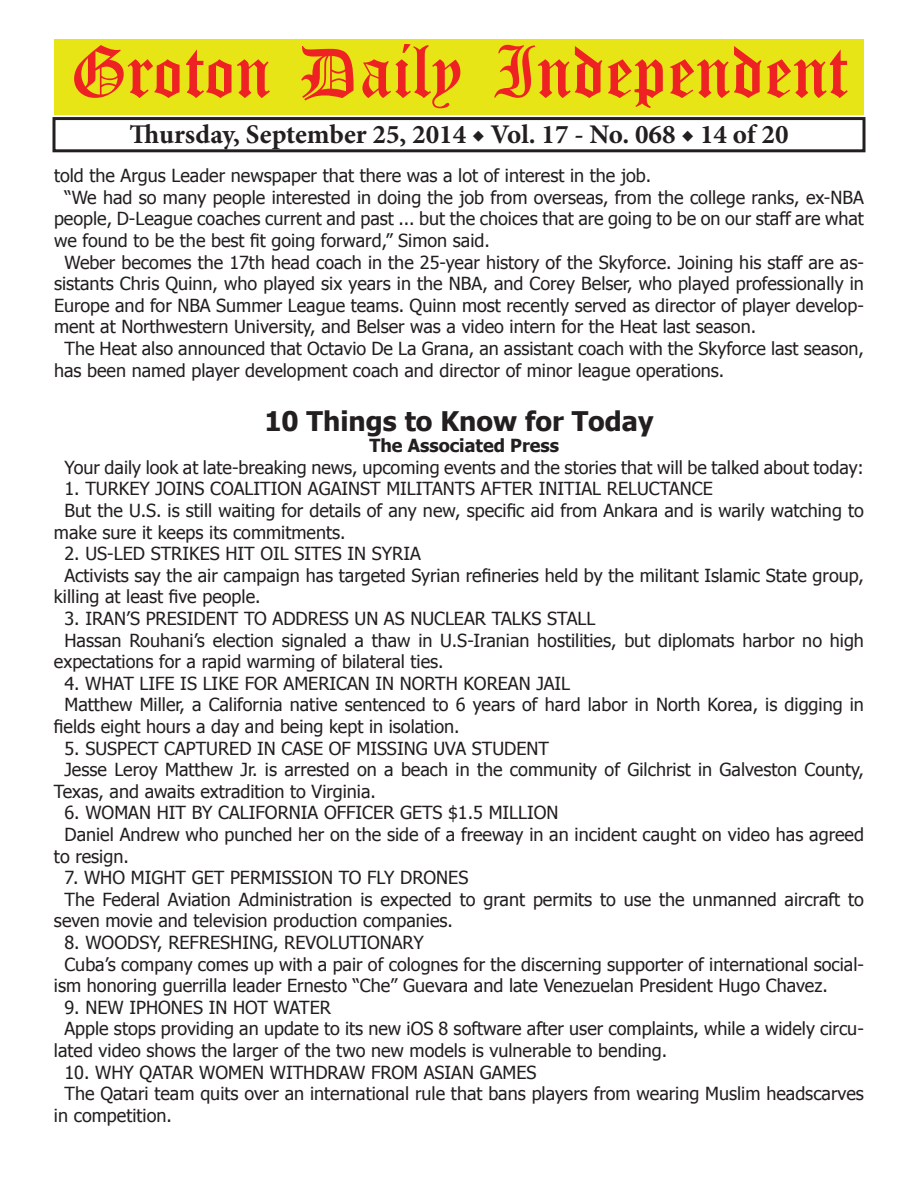
<style>
.page{position:relative;width:918px;height:1188px;background:#fff}
.page>*{position:absolute;margin:0;border:0;box-sizing:border-box;transform-origin:0 0}
.t1{font:54px "Old English Five";color:#ee2123}
.t2{font:700 27px "Minion Pro";color:#231f20}
.t3{font:700 27px "Tahoma";color:#231f20}
.t4{font:18px "Tahoma";color:#231f20}
.t5{font:700 18px "Tahoma";color:#231f20}
</style>
<div class="page">
<div style="left:52px;top:117px;width:814px;height:35px;border:3px solid #231f20"></div>
<div style="left:54px;top:40px;width:810px;height:75px;background:#e7e515"></div>
<h1 class="t1" style="left:70px;top:47px;width:779px">Groton Daily Independent</h1>
<h2 class="t2" style="left:129px;top:116px;width:661px">Thursday, September 25, 2014 ◆ Vol. 17 - No. 068 ◆ 14 of 20</h2>
<p class="t4" style="left:54px;top:164px;width:599px">told the Argus Leader newspaper that there was a lot of interest in the job.</p>
<p class="t4" style="left:64px;top:185px;width:801px">“We had so many people interested in doing the job from overseas, from the college ranks, ex-NBA</p>
<p class="t4" style="left:54px;top:207px;width:811px">people, D-League coaches current and past ... but the choices that are going to be on our staff are what</p>
<p class="t4" style="left:54px;top:228px;width:437px">we found to be the best fit going forward,” Simon said.</p>
<p class="t4" style="left:64px;top:250px;width:801px">Weber becomes the 17th head coach in the 25-year history of the Skyforce. Joining his staff are as-</p>
<p class="t4" style="left:54px;top:272px;width:811px">sistants Chris Quinn, who played six years in the NBA, and Corey Belser, who played professionally in</p>
<p class="t4" style="left:54px;top:293px;width:812px">Europe and for NBA Summer League teams. Quinn most recently served as director of player develop-</p>
<p class="t4" style="left:54px;top:315px;width:704px">ment at Northwestern University, and Belser was a video intern for the Heat last season.</p>
<p class="t4" style="left:64px;top:336px;width:801px">The Heat also announced that Octavio De La Grana, an assistant coach with the Skyforce last season,</p>
<p class="t4" style="left:54px;top:358px;width:672px">has been named player development coach and director of minor league operations.</p>
<h2 class="t3" style="left:264px;top:402px;width:391px">10 Things to Know for Today</h2>
<p class="t5" style="left:369px;top:433px;width:191px">The Associated Press</p>
<p class="t4" style="left:64px;top:455px;width:801px">Your daily look at late-breaking news, upcoming events and the stories that will be talked about today:</p>
<p class="t4" style="left:64px;top:477px;width:650px">1. TURKEY JOINS COALITION AGAINST MILITANTS AFTER INITIAL RELUCTANCE</p>
<p class="t4" style="left:64px;top:498px;width:801px">But the U.S. is still waiting for details of any new, specific aid from Ankara and is warily watching to</p>
<p class="t4" style="left:54px;top:520px;width:293px">make sure it keeps its commitments.</p>
<p class="t4" style="left:64px;top:542px;width:358px">2. US-LED STRIKES HIT OIL SITES IN SYRIA</p>
<p class="t4" style="left:64px;top:563px;width:801px">Activists say the air campaign has targeted Syrian refineries held by the militant Islamic State group,</p>
<p class="t4" style="left:54px;top:585px;width:208px">killing at least five people.</p>
<p class="t4" style="left:64px;top:606px;width:532px">3. IRAN’S PRESIDENT TO ADDRESS UN AS NUCLEAR TALKS STALL</p>
<p class="t4" style="left:64px;top:628px;width:801px">Hassan Rouhani’s election signaled a thaw in U.S-Iranian hostilities, but diplomats harbor no high</p>
<p class="t4" style="left:54px;top:650px;width:391px">expectations for a rapid warming of bilateral ties.</p>
<p class="t4" style="left:64px;top:671px;width:507px">4. WHAT LIFE IS LIKE FOR AMERICAN IN NORTH KOREAN JAIL</p>
<p class="t4" style="left:64px;top:693px;width:801px">Matthew Miller, a California native sentenced to 6 years of hard labor in North Korea, is digging in</p>
<p class="t4" style="left:54px;top:714px;width:407px">fields eight hours a day and being kept in isolation.</p>
<p class="t4" style="left:64px;top:736px;width:486px">5. SUSPECT CAPTURED IN CASE OF MISSING UVA STUDENT</p>
<p class="t4" style="left:64px;top:758px;width:801px">Jesse Leroy Matthew Jr. is arrested on a beach in the community of Gilchrist in Galveston County,</p>
<p class="t4" style="left:54px;top:779px;width:324px">Texas, and awaits extradition to Virginia.</p>
<p class="t4" style="left:64px;top:801px;width:496px">6. WOMAN HIT BY CALIFORNIA OFFICER GETS $1.5 MILLION</p>
<p class="t4" style="left:64px;top:822px;width:801px">Daniel Andrew who punched her on the side of a freeway in an incident caught on video has agreed</p>
<p class="t4" style="left:54px;top:844px;width:76px">to resign.</p>
<p class="t4" style="left:64px;top:866px;width:405px">7. WHO MIGHT GET PERMISSION TO FLY DRONES</p>
<p class="t4" style="left:64px;top:887px;width:801px">The Federal Aviation Administration is expected to grant permits to use the unmanned aircraft to</p>
<p class="t4" style="left:54px;top:909px;width:400px">seven movie and television production companies.</p>
<p class="t4" style="left:64px;top:930px;width:361px">8. WOODSY, REFRESHING, REVOLUTIONARY</p>
<p class="t4" style="left:64px;top:952px;width:801px">Cuba’s company comes up with a pair of colognes for the discerning supporter of international social-</p>
<p class="t4" style="left:54px;top:974px;width:775px">ism honoring guerrilla leader Ernesto “Che” Guevara and late Venezuelan President Hugo Chavez.</p>
<p class="t4" style="left:64px;top:995px;width:268px">9. NEW IPHONES IN HOT WATER</p>
<p class="t4" style="left:64px;top:1017px;width:801px">Apple stops providing an update to its new iOS 8 software after user complaints, while a widely circu-</p>
<p class="t4" style="left:54px;top:1038px;width:615px">lated video shows the larger of the two new models is vulnerable to bending.</p>
<p class="t4" style="left:64px;top:1060px;width:474px">10. WHY QATAR WOMEN WITHDRAW FROM ASIAN GAMES</p>
<p class="t4" style="left:64px;top:1082px;width:801px">The Qatari team quits over an international rule that bans players from wearing Muslim headscarves</p>
<p class="t4" style="left:54px;top:1103px;width:119px">in competition.</p>
</div>
